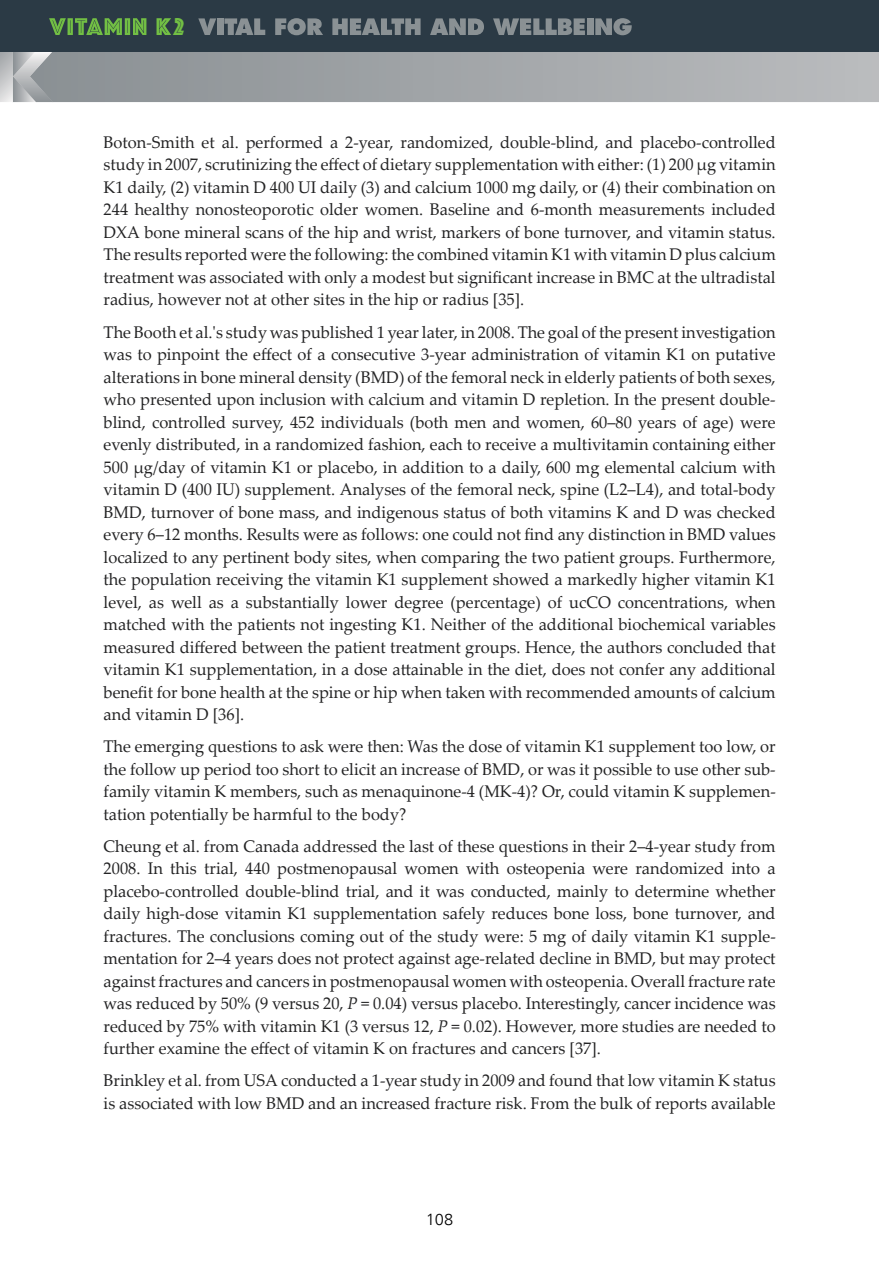
<style>
.page{position:relative;width:879px;height:1276px;background:#fff}
.page>*{position:absolute;margin:0;border:0;box-sizing:border-box;transform-origin:0 0}
.t1{font:24px "Zamenhof Inline";color:#72bf44}
.t2{font:16.8px/22.4px "Palatino Linotype";color:#232324;text-align:justify}
.t3{font:300 16px "Frutiger Neue LT Com";color:#000}
.s1{font-style:italic}
</style>
<div class="page">
<svg style="left:0;top:52px;width:879px;height:50px;background:#a3a6a9"></svg>
<div style="left:0;top:0;width:879px;height:52px;background:#2b3a45"></div>
<svg style="left:198px;top:18px;width:18px;height:17px"></svg>
<div style="left:217px;top:18px;width:6px;height:17px;background:#8a9194"></div>
<svg style="left:224px;top:18px;width:41px;height:17px"></svg>
<svg style="left:275px;top:18px;width:48px;height:17px"></svg>
<svg style="left:332px;top:18px;width:88px;height:17px"></svg>
<svg style="left:430px;top:18px;width:54px;height:17px"></svg>
<svg style="left:493px;top:18px;width:92px;height:17px"></svg>
<div style="left:587px;top:18px;width:6px;height:17px;background:#8a9194"></div>
<svg style="left:595px;top:18px;width:37px;height:17px"></svg>
<svg style="left:49px;top:18px;width:97px;height:17px"></svg>
<svg style="left:156px;top:18px;width:15px;height:17px"></svg>
<h1 class="t1" style="left:173px;top:16px;width:14px">2</h1>
<p class="t2" style="left:104px;top:130px;width:674px">Boton‐Smith et al. performed a 2‐year, randomized, double‐blind, and placebo‐controlled study in 2007, scrutinizing the effect of dietary supplementation with either: (1) 200 μg vitamin K1 daily, (2) vitamin D 400 UI daily (3) and calcium 1000 mg daily, or (4) their combination on 244 healthy nonosteoporotic older women. Baseline and 6‐month measurements included DXA bone mineral scans of the hip and wrist, markers of bone turnover, and vitamin status.<br>The results reported were the following: the combined vitamin K1 with vitamin D plus calcium treatment was associated with only a modest but significant increase in BMC at the ultradistal radius, however not at other sites in the hip or radius [35].</p>
<p class="t2" style="left:104px;top:320px;width:674px">The Booth et al.'s study was published 1 year later, in 2008. The goal of the present investigation was to pinpoint the effect of a consecutive 3‐year administration of vitamin K1 on putative alterations in bone mineral density (BMD) of the femoral neck in elderly patients of both sexes, who presented upon inclusion with calcium and vitamin D repletion. In the present double‐ blind, controlled survey, 452 individuals (both men and women, 60–80 years of age) were evenly distributed, in a randomized fashion, each to receive a multivitamin containing either 500 μg/day of vitamin K1 or placebo, in addition to a daily, 600 mg elemental calcium with vitamin D (400 IU) supplement. Analyses of the femoral neck, spine (L2–L4), and total‐body BMD, turnover of bone mass, and indigenous status of both vitamins K and D was checked every 6–12 months. Results were as follows: one could not find any distinction in BMD values localized to any pertinent body sites, when comparing the two patient groups. Furthermore, the population receiving the vitamin K1 supplement showed a markedly higher vitamin K1 level, as well as a substantially lower degree (percentage) of ucCO concentrations, when matched with the patients not ingesting K1. Neither of the additional biochemical variables measured differed between the patient treatment groups. Hence, the authors concluded that vitamin K1 supplementation, in a dose attainable in the diet, does not confer any additional benefit for bone health at the spine or hip when taken with recommended amounts of calcium and vitamin D [36].</p>
<p class="t2" style="left:104px;top:734px;width:674px">The emerging questions to ask were then: Was the dose of vitamin K1 supplement too low, or the follow up period too short to elicit an increase of BMD, or was it possible to use other sub‐ family vitamin K members, such as menaquinone‐4 (MK‐4)? Or, could vitamin K supplemen‐ tation potentially be harmful to the body?</p>
<p class="t2" style="left:104px;top:834px;width:674px">Cheung et al. from Canada addressed the last of these questions in their 2–4‐year study from 2008. In this trial, 440 postmenopausal women with osteopenia were randomized into a placebo‐controlled double‐blind trial, and it was conducted, mainly to determine whether daily high‐dose vitamin K1 supplementation safely reduces bone loss, bone turnover, and fractures. The conclusions coming out of the study were: 5 mg of daily vitamin K1 supple‐ mentation for 2–4 years does not protect against age‐related decline in BMD, but may protect against fractures and cancers in postmenopausal women with osteopenia. Overall fracture rate was reduced by 50% (9 versus 20, <span class="s1">P</span> = 0.04) versus placebo. Interestingly, cancer incidence was reduced by 75% with vitamin K1 (3 versus 12, <span class="s1">P</span> = 0.02). However, more studies are needed to further examine the effect of vitamin K on fractures and cancers [37].</p>
<p class="t2" style="left:104px;top:1068px;width:674px">Brinkley et al. from USA conducted a 1‐year study in 2009 and found that low vitamin K status is associated with low BMD and an increased fracture risk. From the bulk of reports available</p>
<p class="t3" style="left:426px;top:1210px;width:29px">108</p>
</div>
